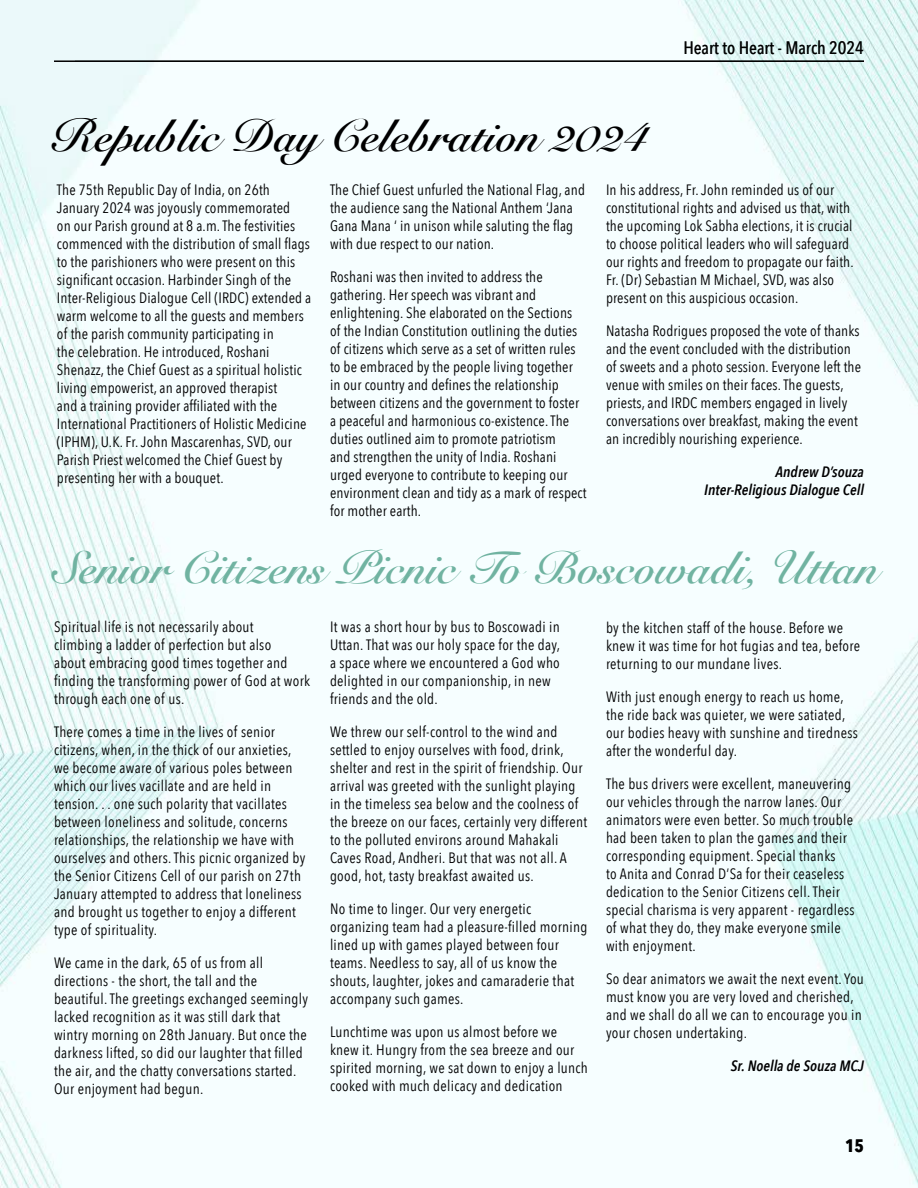
<style>
.page{position:relative;width:918px;height:1188px;background:#fff}
.page>*{position:absolute;margin:0;border:0;box-sizing:border-box;transform-origin:0 0}
.t1{font:700 45px "Snell Roundhand";color:#70b3a1}
.t2{font:700 45px "Snell Roundhand";color:#000}
.t3{font:500 18px "Avenir Next Condensed";color:#000}
.t4{font:700 18px "Avenir Next Condensed";color:#000}
.t5{font:15px/18px "Avenir Next Condensed";letter-spacing:.02em;color:#000}
.t6{font:italic 600 15px/18px "Avenir Next Condensed";color:#000;text-align:right}
</style>
<div class="page">
<img style="left:0;top:0;width:918px;height:1188px">
<hr style="left:54px;top:60px;width:810px;height:2px;background:#000">
<h1 class="t2" style="left:54px;top:98px;width:596px">Republic Day Celebration 2024</h1>
<p class="t3" style="left:683px;top:37px;width:182px">Heart to Heart - March 2024</p>
<p class="t5" style="left:57px;top:180px;width:256px">The 75th Republic Day of India, on 26th January 2024 was joyously commemorated<br>on our Parish ground at 8 a.m. The festivities commenced with the distribution of small flags to the parishioners who were present on this significant occasion. Harbinder Singh of the Inter-Religious Dialogue Cell (IRDC) extended a warm welcome to all the guests and members of the parish community participating in<br>the celebration. He introduced, Roshani Shenazz, the Chief Guest as a spiritual holistic living empowerist, an approved therapist<br>and a training provider affiliated with the International Practitioners of Holistic Medicine (IPHM), U.K. Fr. John Mascarenhas, SVD, our Parish Priest welcomed the Chief Guest by presenting her with a bouquet.</p>
<p class="t5" style="left:330px;top:180px;width:257px">The Chief Guest unfurled the National Flag, and the audience sang the National Anthem ‘Jana Gana Mana ‘ in unison while saluting the flag with due respect to our nation.</p>
<p class="t5" style="left:330px;top:267px;width:258px">Roshani was then invited to address the gathering. Her speech was vibrant and enlightening. She elaborated on the Sections<br>of the Indian Constitution outlining the duties of citizens which serve as a set of written rules to be embraced by the people living together in our country and defines the relationship between citizens and the government to foster a peaceful and harmonious co-existence. The duties outlined aim to promote patriotism<br>and strengthen the unity of India. Roshani urged everyone to contribute to keeping our environment clean and tidy as a mark of respect for mother earth.</p>
<p class="t5" style="left:606px;top:180px;width:249px">In his address, Fr. John reminded us of our constitutional rights and advised us that, with the upcoming Lok Sabha elections, it is crucial to choose political leaders who will safeguard our rights and freedom to propagate our faith.<br>Fr. (Dr) Sebastian M Michael, SVD, was also present on this auspicious occasion.</p>
<p class="t5" style="left:606px;top:321px;width:257px">Natasha Rodrigues proposed the vote of thanks and the event concluded with the distribution of sweets and a photo session. Everyone left the venue with smiles on their faces. The guests, priests, and IRDC members engaged in lively conversations over breakfast, making the event an incredibly nourishing experience.</p>
<p class="t6" style="left:704px;top:463px;width:161px">Andrew D’souza<br>Inter-Religious Dialogue Cell</p>
<h1 class="t1" style="left:54px;top:530px;width:826px">Senior Citizens Picnic To Boscowadi, Uttan</h1>
<p class="t5" style="left:54px;top:617px;width:258px">Spiritual life is not necessarily about<br>climbing a ladder of perfection but also<br>about embracing good times together and finding the transforming power of God at work through each one of us.</p>
<p class="t5" style="left:54px;top:722px;width:253px">There comes a time in the lives of senior citizens, when, in the thick of our anxieties, we become aware of various poles between which our lives vacillate and are held in tension. . . one such polarity that vacillates between loneliness and solitude, concerns relationships, the relationship we have with ourselves and others. This picnic organized by the Senior Citizens Cell of our parish on 27th January attempted to address that loneliness and brought us together to enjoy a different type of spirituality.</p>
<p class="t5" style="left:54px;top:953px;width:256px">We came in the dark, 65 of us from all directions - the short, the tall and the beautiful. The greetings exchanged seemingly lacked recognition as it was still dark that wintry morning on 28th January. But once the darkness lifted, so did our laughter that filled the air, and the chatty conversations started.<br>Our enjoyment had begun.</p>
<p class="t5" style="left:330px;top:617px;width:232px">It was a short hour by bus to Boscowadi in Uttan. That was our holy space for the day, a space where we encountered a God who delighted in our companionship, in new friends and the old.</p>
<p class="t5" style="left:330px;top:722px;width:259px">We threw our self-control to the wind and settled to enjoy ourselves with food, drink, shelter and rest in the spirit of friendship. Our arrival was greeted with the sunlight playing in the timeless sea below and the coolness of the breeze on our faces, certainly very different to the polluted environs around Mahakali Caves Road, Andheri. But that was not all. A good, hot, tasty breakfast awaited us.</p>
<p class="t5" style="left:330px;top:899px;width:259px">No time to linger. Our very energetic organizing team had a pleasure-filled morning lined up with games played between four teams. Needless to say, all of us know the shouts, laughter, jokes and camaraderie that accompany such games.</p>
<p class="t5" style="left:330px;top:1022px;width:260px">Lunchtime was upon us almost before we knew it. Hungry from the sea breeze and our spirited morning, we sat down to enjoy a lunch cooked with much delicacy and dedication</p>
<p class="t5" style="left:606px;top:618px;width:256px">by the kitchen staff of the house. Before we knew it was time for hot fugias and tea, before returning to our mundane lives.</p>
<p class="t5" style="left:606px;top:687px;width:253px">With just enough energy to reach us home, the ride back was quieter, we were satiated, our bodies heavy with sunshine and tiredness after the wonderful day.</p>
<p class="t5" style="left:606px;top:774px;width:250px">The bus drivers were excellent, maneuvering our vehicles through the narrow lanes. Our animators were even better. So much trouble had been taken to plan the games and their corresponding equipment. Special thanks<br>to Anita and Conrad D’Sa for their ceaseless dedication to the Senior Citizens cell. Their special charisma is very apparent - regardless of what they do, they make everyone smile with enjoyment.</p>
<p class="t5" style="left:606px;top:969px;width:260px">So dear animators we await the next event. You must know you are very loved and cherished, and we shall do all we can to encourage you in your chosen undertaking.</p>
<p class="t6" style="left:731px;top:1057px;width:135px">Sr. Noella de Souza MCJ</p>
<p class="t4" style="left:845px;top:1135px;width:20px">15</p>
</div>
